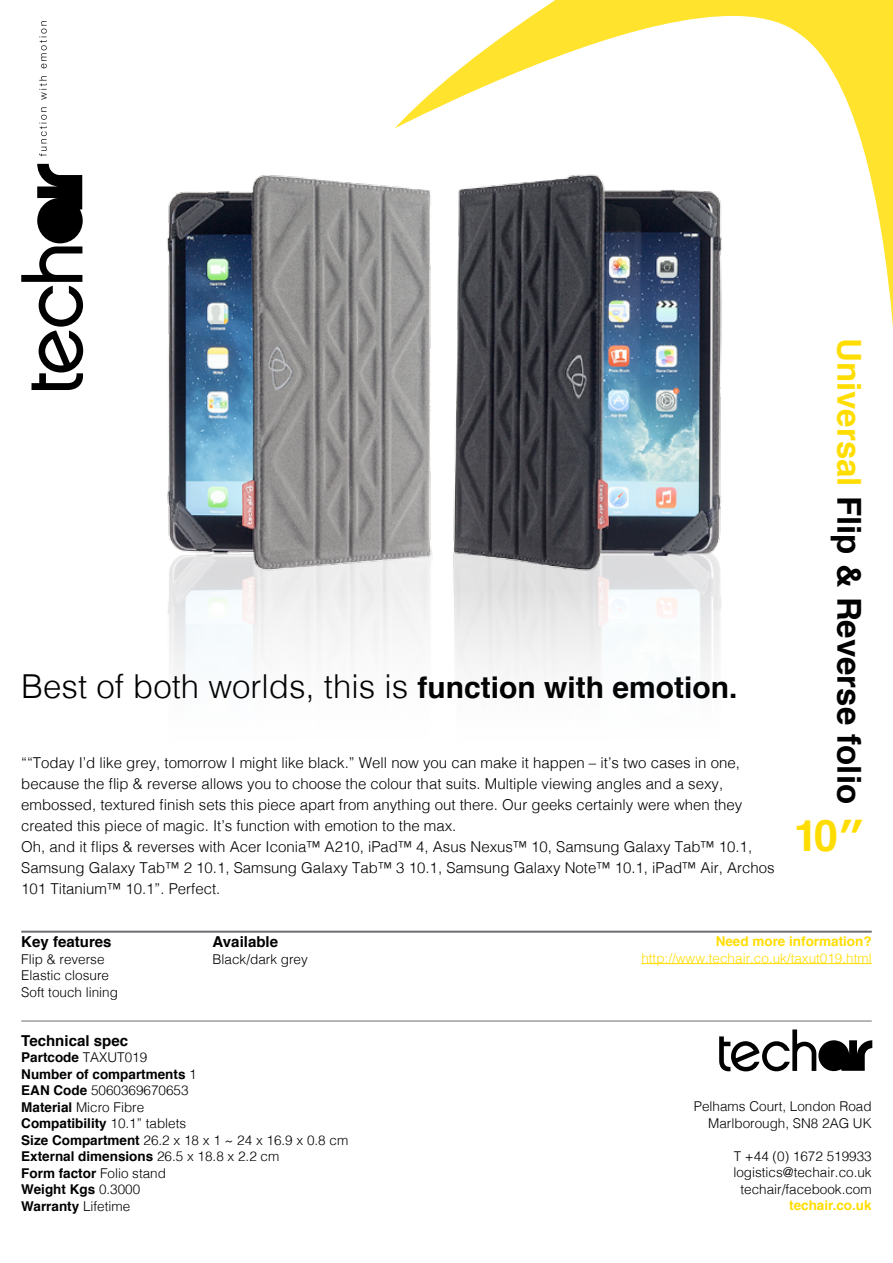
<style>
.page{position:relative;width:893px;height:1263px;background:#fff}
.page>*{position:absolute;margin:0;border:0;box-sizing:border-box;transform-origin:0 0}
.t1{font:700 43.5px "Helvetica";color:#fd0}
.t2{font:300 33px "Helvetica";color:#000}
.t3{font:700 33px "Helvetica";color:#000}
.t4{font:300 15px/21px "Helvetica";color:#000}
.t5{font:700 15px "Helvetica";color:#000}
.t6{font:700 13.5px/16.5px "Helvetica";color:#000}
.t7{font:300 13.5px/16.5px "Helvetica";color:#000;text-align:right}
.t8{font:300 13.5px "Helvetica";color:#fd0}
.t9{font:700 13.5px "Helvetica";color:#fd0}
.s1{font-weight:700;font-size:30px}
.s2{color:#fd0}
.s3{font-weight:300}
</style>
<div class="page">
<svg style="left:394px;top:0;width:499px;height:931px"></svg>
<hr style="left:641px;top:963px;width:231px;height:1px;background:#fd0">
<svg style="left:21px;top:164px;width:63px;height:226px"></svg>
<svg style="left:39px;top:107px;width:8px;height:49px"></svg>
<svg style="left:39px;top:76px;width:8px;height:24px"></svg>
<svg style="left:39px;top:21px;width:8px;height:47px"></svg>
<svg style="left:719px;top:1029px;width:153px;height:43px"></svg>
<hr style="left:21px;top:931px;width:851px;height:2px;background:#6d6e71">
<hr style="left:21px;top:1020px;width:851px;height:1px;background:#6d6e71">
<img style="left:92px;top:587px;width:311px;height:346px">
<img style="left:166px;top:163px;width:237px;height:424px">
<img style="left:403px;top:523px;width:397px;height:410px">
<img style="left:403px;top:163px;width:396px;height:421px">
<h2 class="t2" style="left:21px;top:658px;width:718px">Best of both worlds, this is <span class="s1">function with emotion.</span></h2>
<p class="t4" style="left:21px;top:751px;width:755px">““Today I’d like grey, tomorrow I might like black.” Well now you can make it happen – it’s two cases in one, because the flip &amp; reverse allows you to choose the colour that suits. Multiple viewing angles and a sexy, embossed, textured finish sets this piece apart from anything out there. Our geeks certainly were when they created this piece of magic. It’s function with emotion to the max.<br>Oh, and it flips &amp; reverses with Acer Iconia™ A210, iPad™ 4, Asus Nexus™ 10, Samsung Galaxy Tab™ 10.1, Samsung Galaxy Tab™ 2 10.1, Samsung Galaxy Tab™ 3 10.1, Samsung Galaxy Note™ 10.1, iPad™ Air, Archos 101 Titanium™ 10.1”. Perfect.</p>
<h2 class="t3" style="left:876px;top:338px;width:467px;rotate:90deg"><span class="s2">Universal</span> Flip &amp; Reverse folio</h2>
<h1 class="t1" style="left:794px;top:800px;width:71px">10″</h1>
<p class="t5" style="left:21px;top:930px;width:92px">Key features</p>
<p class="t7" style="left:21px;top:950px;width:98px;text-align:left">Flip &amp; reverse<br>Elastic closure<br>Soft touch lining</p>
<p class="t5" style="left:213px;top:930px;width:67px">Available</p>
<p class="t7" style="left:213px;top:950px;width:97px">Black/dark grey</p>
<p class="t5" style="left:21px;top:1028px;width:108px">Technical spec</p>
<p class="t6" style="left:21px;top:1049px;width:329px">Partcode <span class="s3">TAXUT019<br></span>Number of compartments <span class="s3">1<br></span>EAN Code <span class="s3">5060369670653<br></span>Material <span class="s3">Micro Fibre<br></span>Compatibility <span class="s3">10.1” tablets<br></span>Size Compartment <span class="s3">26.2 x 18 x 1 ~ 24 x 16.9 x 0.8 cm<br></span>External dimensions <span class="s3">26.5 x 18.8 x 2.2 cm<br></span>Form factor <span class="s3">Folio stand<br></span>Weight Kgs <span class="s3">0.3000<br></span>Warranty <span class="s3">Lifetime</span></p>
<p class="t9" style="left:716px;top:930px;width:158px">Need more information?</p>
<p class="t8" style="left:641px;top:946px;width:232px">http://www.techair.co.uk/taxut019.html</p>
<p class="t7" style="left:694px;top:1097px;width:179px">Pelhams Court, London Road<br>Marlborough, SN8 2AG UK</p>
<p class="t7" style="left:733px;top:1147px;width:140px;text-align:center">T +44 (0) 1672 519933 logistics@techair.co.uk techair/facebook.com</p>
<p class="t9" style="left:789px;top:1195px;width:84px">techair.co.uk</p>
</div>
